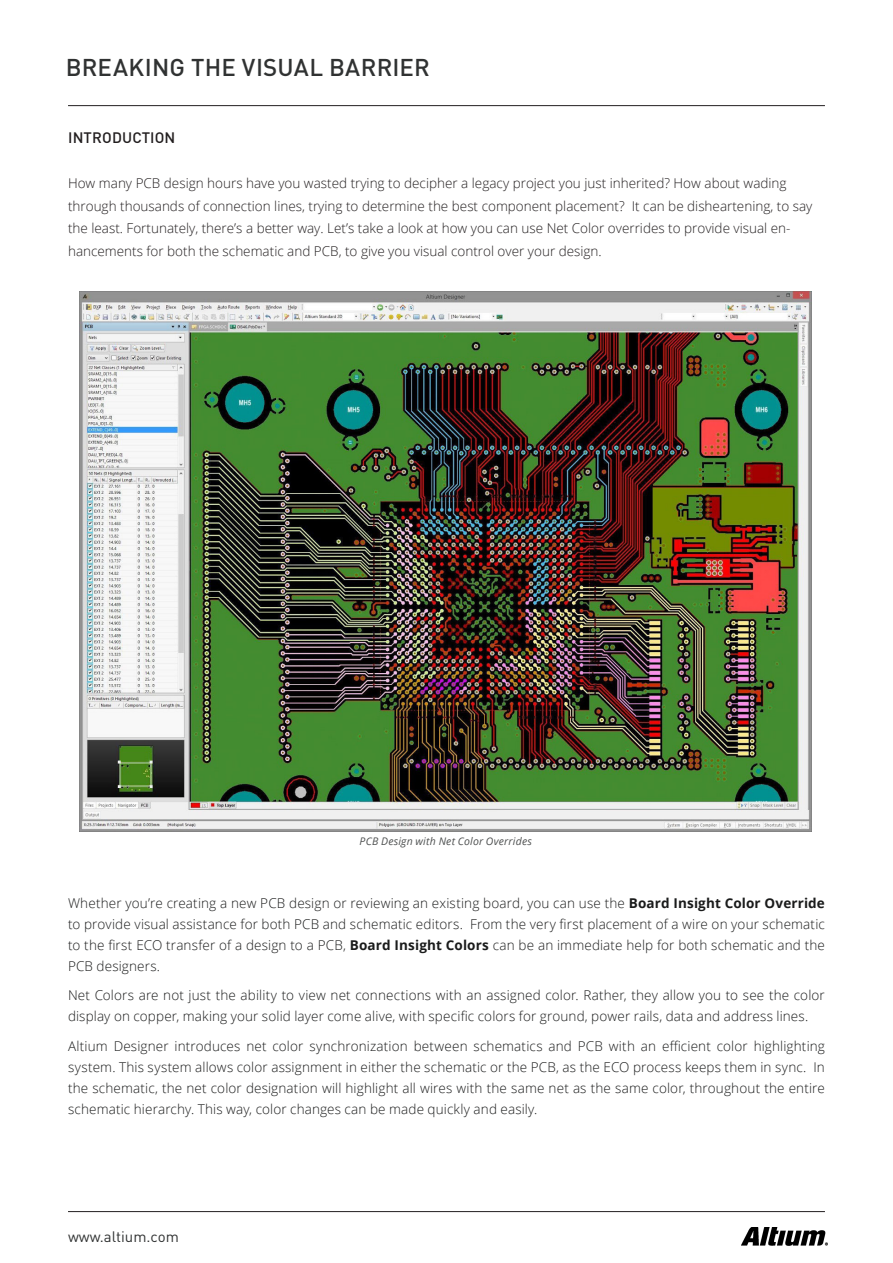
<style>
.page{position:relative;width:893px;height:1263px;background:#fff}
.page>*{position:absolute;margin:0;border:0;box-sizing:border-box;transform-origin:0 0}
.t1{font:500 24px "DIN Pro";letter-spacing:.005em;color:#303232}
.t2{font:15px "DIN Pro";color:#303232}
.Basic_Title{font:500 15px "DIN Pro";letter-spacing:.01em;color:#231f20}
.t3{font:300 13.5px/21px "Open Sans";letter-spacing:.01em;color:#1a1b1b;text-align:justify}
.Basic_Title-2{font:300 13.5px/22.5px "Open Sans";color:#231f20}
.t4{font:italic 10.5px "Open Sans";letter-spacing:.02em;color:#4f5151}
.s1{font-weight:700}
</style>
<div class="page">
<img style="left:742px;top:1227px;width:85px;height:19px">
<hr style="left:68px;top:1211px;width:757px;height:1px;background:#231f20">
<hr style="left:68px;top:105px;width:757px;height:1px;background:#231f20">
<img style="left:80px;top:292px;width:731px;height:540px">
<h1 class="t1" style="left:66px;top:51px;width:365px">BREAKING THE VISUAL BARRIER</h1>
<p class="Basic_Title" style="left:68px;top:127px;width:109px">INTRODUCTION</p>
<p class="Basic_Title-2" style="left:68px;top:172px;width:746px">How many PCB design hours have you wasted trying to decipher a legacy project you just inherited? How about wading through thousands of connection lines, trying to determine the best component placement? It can be disheartening, to say the least. Fortunately, there’s a better way. Let’s take a look at how you can use Net Color overrides to provide visual en&shy;hancements for both the schematic and PCB, to give you visual control over your design.</p>
<p class="t4" style="left:360px;top:834px;width:174px">PCB Design with Net Color Overrides</p>
<p class="t3" style="left:68px;top:892px;width:758px">Whether you’re creating a new PCB design or reviewing an existing board, you can use the <span class="s1">Board Insight Color Override </span>to provide visual assistance for both PCB and schematic editors. From the very first placement of a wire on your schematic to the first ECO transfer of a design to a PCB, <span class="s1">Board Insight Colors</span> can be an immediate help for both schematic and the PCB designers.</p>
<p class="t3" style="left:68px;top:984px;width:758px">Net Colors are not just the ability to view net connections with an assigned color. Rather, they allow you to see the color display on copper, making your solid layer come alive, with specific colors for ground, power rails, data and address lines.</p>
<p class="t3" style="left:68px;top:1035px;width:758px">Altium Designer introduces net color synchronization between schematics and PCB with an efficient color highlighting system. This system allows color assignment in either the schematic or the PCB, as the ECO process keeps them in sync. In the schematic, the net color designation will highlight all wires with the same net as the same color, throughout the entire schematic hierarchy. This way, color changes can be made quickly and easily.</p>
<p class="t2" style="left:68px;top:1226px;width:112px">www.altium.com</p>
</div>
